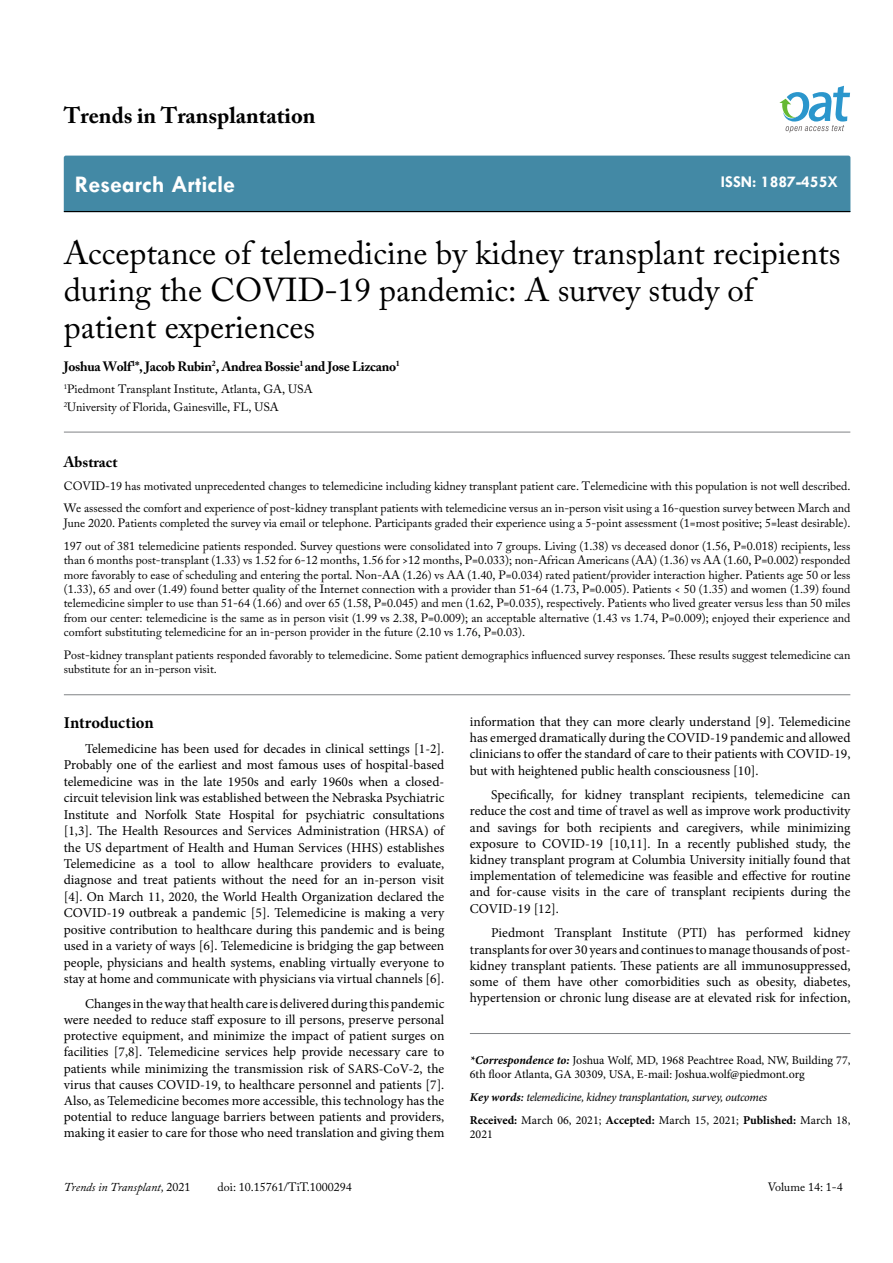
<style>
.page{position:relative;width:893px;height:1263px;background:#fff}
.page>*{position:absolute;margin:0;border:0;box-sizing:border-box;transform-origin:0 0}
.t1{font:33px/37.5px "Adobe Caslon Pro";color:#000}
.t2{font:700 24px "Tw Cen";color:#fff}
.t3{font:700 22.5px "Adobe Caslon Pro";color:#000}
.t4{font:700 16.5px "Tw Cen";color:#fff}
.t5{font:700 16.5px "Minion Pro";letter-spacing:-.005em;color:#000}
.t6{font:700 15px "Adobe Caslon Pro";color:#000}
.t7{font:13.5px/16.2px "Minion Pro";color:#000;text-align:justify}
.t8{font:700 13.5px "Adobe Caslon Pro";letter-spacing:-.02em;color:#000}
.t9{font:12px/14.4px "Adobe Caslon Pro";color:#000}
.t10{font:12px/14.4px "Minion Pro";color:#000}
.t11{font:italic 12px/23px "Minion Pro";letter-spacing:-.03em;color:#000}
.t12{font:italic 12px "Adobe Caslon Pro";color:#000}
.s1{font-weight:700;font-style:italic}
.s2{font-weight:700}
.s3{font-weight:600}
.s4{font-weight:700;font-style:normal}
.s5{font-style:normal}
</style>
<div class="page">
<div style="left:64px;top:156px;width:786px;height:55px;background:#4389a5"></div>
<hr style="left:64px;top:211px;width:786px;height:1px;background:#000">
<svg style="left:779px;top:86px;width:71px;height:47px"></svg>
<hr style="left:64px;top:432px;width:786px;height:1px;background:#808285">
<hr style="left:64px;top:694px;width:786px;height:1px;background:#808285">
<hr style="left:470px;top:1033px;width:380px;height:1px;background:#808285">
<h3 class="t3" style="left:64px;top:102px;width:253px">Trends in Transplantation</h3>
<h2 class="t2" style="left:75px;top:170px;width:162px">Research Article</h2>
<p class="t4" style="left:721px;top:172px;width:119px">ISSN: 1887-455X</p>
<h1 class="t1" style="left:64px;top:233px;width:778px">Acceptance of telemedicine by kidney transplant recipients during the COVID-19 pandemic: A survey study of patient experiences</h1>
<p class="t8" style="left:64px;top:358px;width:338px">Joshua Wolf<sup>1</sup>*, Jacob Rubin<sup>2</sup>, Andrea Bossie<sup>1</sup> and Jose Lizcano<sup>1</sup></p>
<p class="t9" style="left:64px;top:380px;width:250px;line-height:18px"><sup>1</sup>Piedmont Transplant Institute, Atlanta, GA, USA<br><sup>2</sup>University of Florida, Gainesville, FL, USA</p>
<p class="t6" style="left:64px;top:453px;width:55px">Abstract</p>
<p class="t9" style="left:64px;top:474px;width:788px;line-height:23px">COVID-19 has motivated unprecedented changes to telemedicine including kidney transplant patient care. Telemedicine with this population is not well described.<br>We assessed the comfort and experience of post-kidney transplant patients with telemedicine versus an in-person visit using a 16-question survey between March and</p>
<p class="t9" style="left:64px;top:511px;width:788px;line-height:23px">June 2020. Patients completed the survey via email or telephone. Participants graded their experience using a 5-point assessment (1=most positive; 5=least desirable).<br>197 out of 381 telemedicine patients responded. Survey questions were consolidated into 7 groups. Living (1.38) vs deceased donor (1.56, P=0.018) recipients, less</p>
<p class="t9" style="left:64px;top:553px;width:788px;text-align:justify">than 6 months post-transplant (1.33) vs 1.52 for 6-12 months, 1.56 for &gt;12 months, P=0.033); non-African Americans (AA) (1.36) vs AA (1.60, P=0.002) responded more favorably to ease of scheduling and entering the portal. Non-AA (1.26) vs AA (1.40, P=0.034) rated patient/provider interaction higher. Patients age 50 or less (1.33), 65 and over (1.49) found better quality of the Internet connection with a provider than 51-64 (1.73, P=0.005). Patients &lt; 50 (1.35) and women (1.39) found telemedicine simpler to use than 51-64 (1.66) and over 65 (1.58, P=0.045) and men (1.62, P=0.035), respectively. Patients who lived greater versus less than 50 miles from our center: telemedicine is the same as in person visit (1.99 vs 2.38, P=0.009); an acceptable alternative (1.43 vs 1.74, P=0.009); enjoyed their experience and comfort substituting telemedicine for an in-person provider in the future (2.10 vs 1.76, P=0.03).</p>
<p class="t9" style="left:64px;top:648px;width:788px">Post-kidney transplant patients responded favorably to telemedicine. Some patient demographics influenced survey responses. These results suggest telemedicine can substitute for an in-person visit.</p>
<p class="t5" style="left:64px;top:711px;width:91px">Introduction</p>
<p class="t7" style="left:64px;top:740px;width:382px;text-indent:21px">Telemedicine has been used for decades in clinical settings [1-2].<br>Probably one of the earliest and most famous uses of hospital-based telemedicine was in the late 1950s and early 1960s when a closed&shy;circuit television link was established between the Nebraska Psychiatric Institute and Norfolk State Hospital for psychiatric consultations [1,3]. The Health Resources and Services Administration (HRSA) of the US department of Health and Human Services (HHS) establishes Telemedicine as a tool to allow healthcare providers to evaluate, diagnose and treat patients without the need for an in-person visit [4]. On March 11, 2020, the World Health Organization declared the COVID-19 outbreak a pandemic [5]. Telemedicine is making a very positive contribution to healthcare during this pandemic and is being used in a variety of ways [6]. Telemedicine is bridging the gap between people, physicians and health systems, enabling virtually everyone to stay at home and communicate with physicians via virtual channels [6].</p>
<p class="t7" style="left:64px;top:995px;width:382px;text-indent:21px">Changes in the way that health care is delivered during this pandemic were needed to reduce staff exposure to ill persons, preserve personal protective equipment, and minimize the impact of patient surges on facilities [7,8]. Telemedicine services help provide necessary care to patients while minimizing the transmission risk of SARS-CoV-2, the virus that causes COVID-19, to healthcare personnel and patients [7].<br>Also, as Telemedicine becomes more accessible, this technology has the potential to reduce language barriers between patients and providers, making it easier to care for those who need translation and giving them</p>
<p class="t7" style="left:470px;top:714px;width:382px">information that they can more clearly understand [9]. Telemedicine has emerged dramatically during the COVID-19 pandemic and allowed clinicians to offer the standard of care to their patients with COVID-19, but with heightened public health consciousness [10].</p>
<p class="t7" style="left:470px;top:787px;width:382px;text-indent:21px">Specifically, for kidney transplant recipients, telemedicine can reduce the cost and time of travel as well as improve work productivity and savings for both recipients and caregivers, while minimizing exposure to COVID-19 [10,11]. In a recently published study, the kidney transplant program at Columbia University initially found that implementation of telemedicine was feasible and effective for routine and for‐cause visits in the care of transplant recipients during the COVID‐19 [12].</p>
<p class="t7" style="left:470px;top:925px;width:382px;text-indent:21px">Piedmont Transplant Institute (PTI) has performed kidney transplants for over 30 years and continues to manage thousands of post&shy;kidney transplant patients. These patients are all immunosuppressed, some of them have other comorbidities such as obesity, diabetes, hypertension or chronic lung disease are at elevated risk for infection,</p>
<p class="t10" style="left:470px;top:1052px;width:382px"><span class="s1">*Correspondence to:</span> Joshua Wolf, MD, 1968 Peachtree Road, NW, Building 77,<br>6th floor Atlanta, GA 30309, USA, E-mail: Joshua.wolf@piedmont.org</p>
<p class="t11" style="left:470px;top:1085px;width:382px"><span class="s2">Key words</span><span class="s3">:</span> telemedicine, kidney transplantation, survey, outcomes<br><span class="s4">Received:</span> <span class="s5">March 06, 2021;</span> <span class="s4">Accepted:</span> <span class="s5">March 15, 2021;</span> <span class="s4">Published:</span> <span class="s5">March 18,</span></p>
<p class="t10" style="left:470px;top:1127px;width:25px">2021</p>
<p class="t12" style="left:64px;top:1180px;width:128px">Trends in Transplant, <span class="s5">2021</span></p>
<p class="t9" style="left:218px;top:1180px;width:136px">doi: 10.15761/TiT.1000294</p>
<p class="t9" style="left:768px;top:1180px;width:77px">Volume 14: 1-4</p>
</div>
